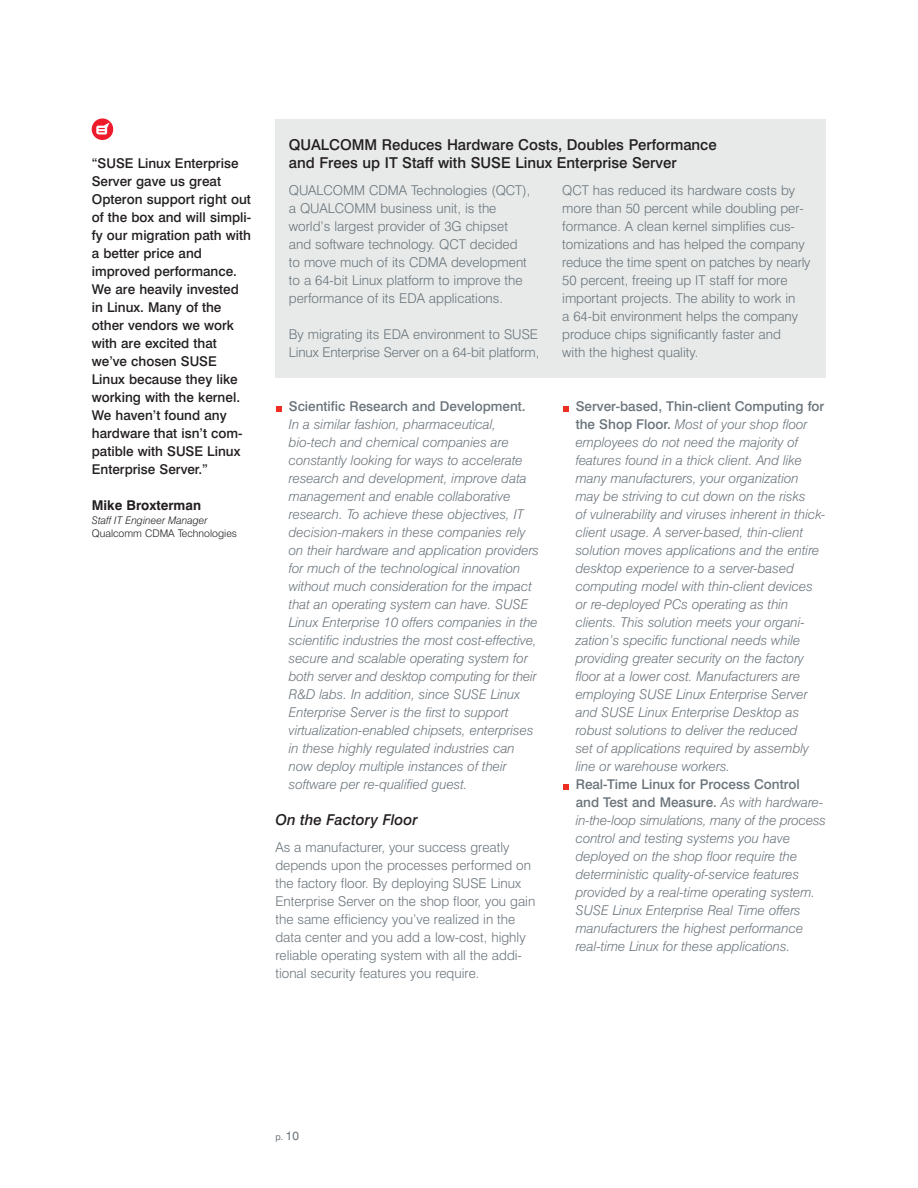
<style>
.page{position:relative;width:918px;height:1188px;background:#fff}
.page>*{position:absolute;margin:0;border:0;box-sizing:border-box;transform-origin:0 0}
.t1{font:500 15px/18px "Swiss 721 BT";color:#231f20}
.t2{font:italic 500 15px "Swiss 721 BT";color:#231f20}
.t3{font:italic 300 13.5px/18px "Swiss 721 BT";color:#6a747b}
.t4{font:300 13.5px/18px "Swiss 721 BT";color:#6a747b}
.t5{font:500 13.5px/18px "Swiss 721 BT";color:#231f20}
.t6{font:500 13.5px "Swiss 721 BT";color:#6a747b}
.t7{font:700 13.5px "Swiss 721 BT";color:#231f20}
.t8{font:300 10.5px "Swiss 721 BT";color:#231f20}
.t9{font:italic 300 10.5px "Swiss 721 BT";color:#231f20}
.t10{font:9px "Swiss 721 BT";color:#6a747b}
.s1{font-weight:500;font-style:normal}
.s2{font-size:12px}
</style>
<div class="page">
<svg style="left:564px;top:784px;width:5px;height:5px"></svg>
<svg style="left:564px;top:406px;width:5px;height:5px"></svg>
<svg style="left:277px;top:406px;width:5px;height:5px"></svg>
<div style="left:275px;top:119px;width:551px;height:258px;background:#e7eae9"></div>
<div style="left:92px;top:118px;width:21px;height:22px;background:#ee1b2c;border-radius:50%"></div>
<svg style="left:96px;top:122px;width:14px;height:13px"></svg>
<p class="t5" style="left:92px;top:155px;width:161px">“SUSE Linux Enterprise<br>Server gave us great<br>Opteron support right out of the box and will simpli&shy;fy our migration path with a better price and improved performance.<br>We are heavily invested in Linux. Many of the other vendors we work with are excited that we’ve chosen SUSE<br>Linux because they like working with the kernel.<br>We haven’t found any hardware that isn’t com&shy;patible with SUSE Linux<br>Enterprise Server.”</p>
<p class="t7" style="left:92px;top:500px;width:111px">Mike Broxterman</p>
<p class="t9" style="left:92px;top:516px;width:117px">Staff IT Engineer Manager</p>
<p class="t8" style="left:92px;top:529px;width:147px">Qualcomm CDMA Technologies</p>
<p class="t1" style="left:289px;top:137px;width:429px">QUALCOMM Reduces Hardware Costs, Doubles Performance and Frees up IT Staff with SUSE Linux Enterprise Server</p>
<p class="t4" style="left:289px;top:182px;width:243px">QUALCOMM CDMA Technologies (QCT), a QUALCOMM business unit, is the world’s largest provider of 3G chipset and software technology. QCT decided to move much of its CDMA development to a 64-bit Linux platform to improve the performance of its EDA applications.</p>
<p class="t4" style="left:289px;top:326px;width:252px">By migrating its EDA environment to SUSE<br>Linux Enterprise Server on a 64-bit platform,</p>
<p class="t4" style="left:562px;top:182px;width:250px">QCT has reduced its hardware costs by more than 50 percent while doubling per&shy;formance. A clean kernel simplifies cus&shy;tomizations and has helped the company reduce the time spent on patches by nearly 50 percent, freeing up IT staff for more important projects. The ability to work in<br>a 64-bit environment helps the company produce chips significantly faster and<br>with the highest quality.</p>
<p class="t6" style="left:289px;top:401px;width:238px">Scientific Research and Development.</p>
<p class="t3" style="left:289px;top:416px;width:252px">In a similar fashion, pharmaceutical, bio-tech and chemical companies are constantly looking for ways to accelerate research and development, improve data management and enable collaborative research. To achieve these objectives, IT decision-makers in these companies rely on their hardware and application providers for much of the technological innovation without much consideration for the impact that an operating system can have. SUSE Linux Enterprise 10 offers companies in the scientific industries the most cost-effective, secure and scalable operating system for both server and desktop computing for their R&amp;D labs. In addition, since SUSE Linux Enterprise Server is the first to support virtualization-enabled chipsets, enterprises in these highly regulated industries can now deploy multiple instances of their software per re-qualified guest.</p>
<p class="t2" style="left:275px;top:814px;width:144px">On the Factory Floor</p>
<p class="t4" style="left:275px;top:839px;width:261px">As a manufacturer, your success greatly depends upon the processes performed on the factory floor. By deploying SUSE Linux Enterprise Server on the shop floor, you gain the same efficiency you’ve realized in the data center and you add a low-cost, highly reliable operating system with all the addi&shy;tional security features you require.</p>
<p class="t3" style="left:576px;top:398px;width:251px"><span class="s1">Server-based, Thin-client Computing for the Shop Floor.</span> Most of your shop floor employees do not need the majority of features found in a thick client. And like many manufacturers, your organization may be striving to cut down on the risks<br>of vulnerability and viruses inherent in thick&shy;client usage. A server-based, thin-client solution moves applications and the entire desktop experience to a server-based computing model with thin-client devices or re-deployed PCs operating as thin clients. This solution meets your organi&shy;zation’s specific functional needs while providing greater security on the factory floor at a lower cost. Manufacturers are employing SUSE Linux Enterprise Server and SUSE Linux Enterprise Desktop as robust solutions to deliver the reduced<br>set of applications required by assembly line or warehouse workers.</p>
<p class="t3" style="left:576px;top:776px;width:252px"><span class="s1">Real-Time Linux for Process Control and Test and Measure.</span> As with hardware&shy;in-the-loop simulations, many of the process control and testing systems you have deployed on the shop floor require the deterministic quality-of-service features provided by a real-time operating system.<br>SUSE Linux Enterprise Real Time offers manufacturers the highest performance real-time Linux for these applications.</p>
<p class="t10" style="left:275px;top:1133px;width:25px">p. <span class="s2">10</span></p>
</div>
